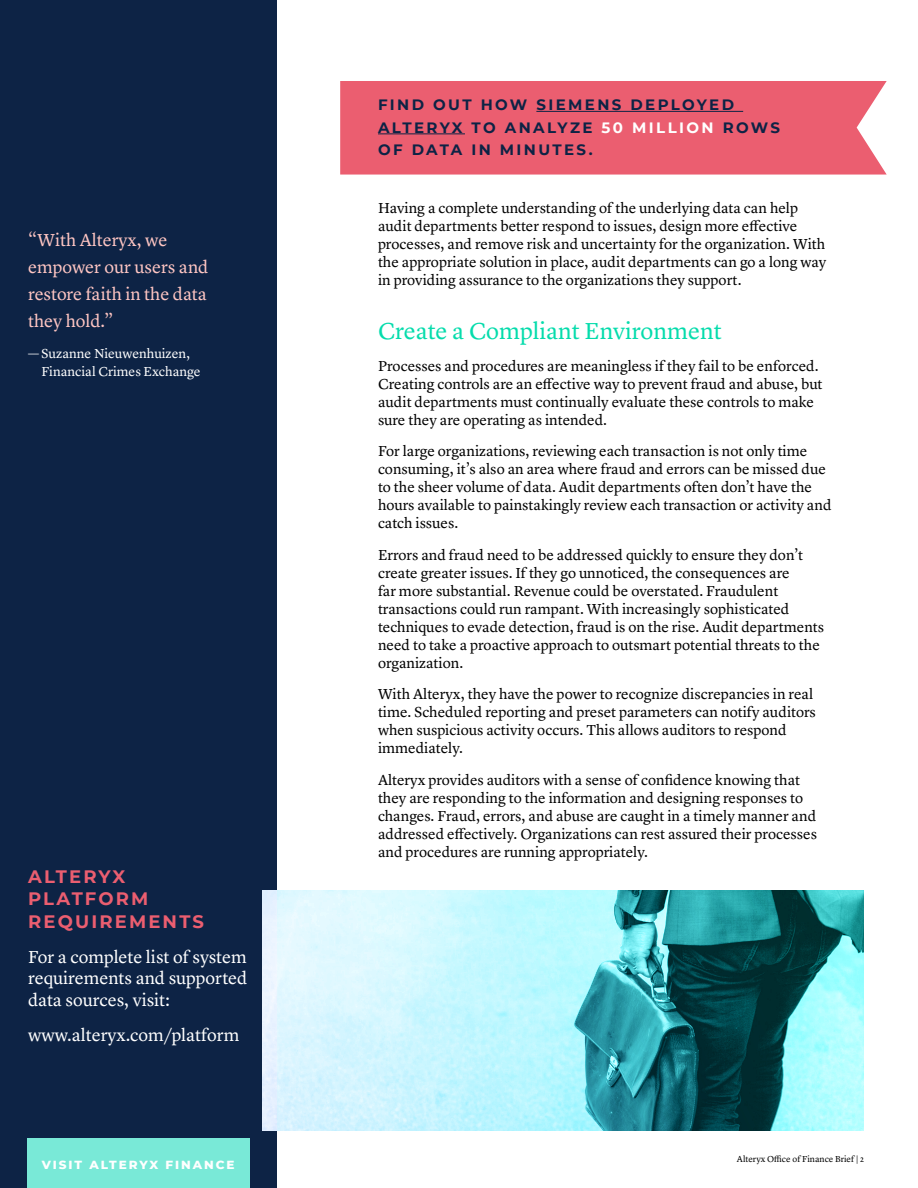
<style>
.page{position:relative;width:918px;height:1188px;background:#fff}
.page>*{position:absolute;margin:0;border:0;box-sizing:border-box;transform-origin:0 0}
.MainText{font:24px "Lyon Text";color:#05dcac}
.MainText-2{font:18px/21.6px "Lyon Text";color:#fff;text-align:justify}
.page_1_box_head{font:18px/27px "Lyon Text";color:#ffc6c3}
.page_1_box_head-2{font:700 18px/22.5px "Montserrat";letter-spacing:.12em;color:#eb5e70}
.MainText-3{font:15px/18px "Lyon Text";color:#000}
.page_1_box_head-3{font:700 15px/22.5px "Montserrat";letter-spacing:.16em;color:#0d2345}
.page_1_box_head-4{font:13.5px/18px "Lyon Text";color:#fff}
.url_in_footer{font:800 12px "Montserrat";letter-spacing:.16em;color:#fff}
.folio_line{font:9px "Lyon Text";color:#000}
.s1{color:#fff}
</style>
<div class="page">
<div style="left:0;top:0;width:276px;height:1188px;background:#0d2345"></div>
<div style="left:27px;top:1138px;width:222px;height:50px;background:#79e9d7"></div>
<div style="left:340px;top:81px;width:547px;height:94px;background:#eb5e70"></div>
<hr style="left:536px;top:111px;width:207px;height:1px;background:#0d2345">
<hr style="left:378px;top:133px;width:87px;height:1px;background:#0d2345">
<svg style="left:262px;top:891px;width:602px;height:239px;background:#89c6cd"></svg>
<p class="page_1_box_head" style="left:28px;top:225px;width:182px">“With Alteryx, we empower our users and restore faith in the data they hold.”</p>
<p class="page_1_box_head-4" style="left:41px;top:344px;width:161px;text-indent:-13px">— Suzanne Nieuwenhuizen,<br>Financial Crimes Exchange</p>
<p class="page_1_box_head-2" style="left:28px;top:864px;width:177px">ALTERYX<br>PLATFORM<br>REQUIREMENTS</p>
<p class="MainText-2" style="left:28px;top:944px;width:221px">For a complete list of system requirements and supported data sources, visit:</p>
<p class="MainText-2" style="left:28px;top:1023px;width:213px">www.alteryx.com/platform</p>
<p class="url_in_footer" style="left:42px;top:1156px;width:194px">VISIT ALTERYX FINANCE</p>
<p class="url_in_footer" style="left:60px;top:1161px;width:159px">VISIT ALTERYX.COM</p>
<p class="page_1_box_head-3" style="left:378px;top:93px;width:404px">FIND OUT HOW SIEMENS DEPLOYED<br>ALTERYX TO ANALYZE <span class="s1">50 MILLION</span> ROWS<br>OF DATA IN MINUTES.</p>
<p class="MainText-3" style="left:378px;top:198px;width:450px">Having a complete understanding of the underlying data can help audit departments better respond to issues, design more effective processes, and remove risk and uncertainty for the organization. With the appropriate solution in place, audit departments can go a long way in providing assurance to the organizations they support.</p>
<p class="MainText" style="left:378px;top:313px;width:345px">Create a Compliant Environment</p>
<p class="MainText-3" style="left:378px;top:356px;width:446px">Processes and procedures are meaningless if they fail to be enforced.<br>Creating controls are an effective way to prevent fraud and abuse, but audit departments must continually evaluate these controls to make sure they are operating as intended.</p>
<p class="MainText-3" style="left:378px;top:441px;width:455px">For large organizations, reviewing each transaction is not only time consuming, it’s also an area where fraud and errors can be missed due to the sheer volume of data. Audit departments often don’t have the hours available to painstakingly review each transaction or activity and catch issues.</p>
<p class="MainText-3" style="left:378px;top:545px;width:448px">Errors and fraud need to be addressed quickly to ensure they don’t create greater issues. If they go unnoticed, the consequences are<br>far more substantial. Revenue could be overstated. Fraudulent transactions could run rampant. With increasingly sophisticated techniques to evade detection, fraud is on the rise. Audit departments need to take a proactive approach to outsmart potential threats to the organization.</p>
<p class="MainText-3" style="left:378px;top:684px;width:439px">With Alteryx, they have the power to recognize discrepancies in real time. Scheduled reporting and preset parameters can notify auditors when suspicious activity occurs. This allows auditors to respond immediately.</p>
<p class="MainText-3" style="left:378px;top:770px;width:441px">Alteryx provides auditors with a sense of confidence knowing that they are responding to the information and designing responses to changes. Fraud, errors, and abuse are caught in a timely manner and addressed effectively. Organizations can rest assured their processes and procedures are running appropriately.</p>
<p class="folio_line" style="left:737px;top:1152px;width:129px">Alteryx Office of Finance Brief | 2</p>
</div>
